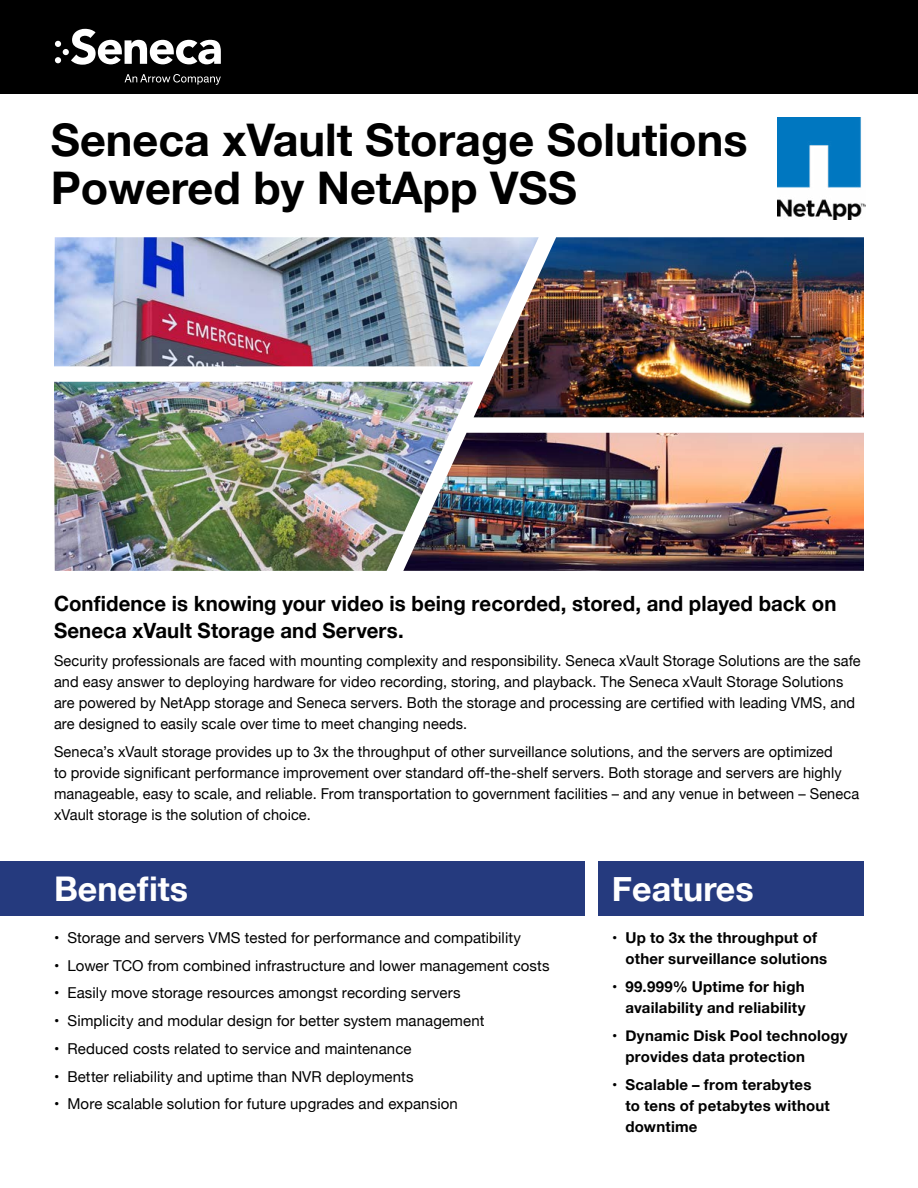
<style>
.page{position:relative;width:918px;height:1188px;background:#fff}
.page>*{position:absolute;margin:0;border:0;box-sizing:border-box;transform-origin:0 0}
.t1{font:700 45px/48px "Helvetica Neue";color:#000}
.t2{font:700 34.05px "Helvetica Neue";color:#fff}
.t3{font:700 21px/27px "Helvetica Neue";letter-spacing:.005em;color:#000}
.t4{font:15px/21px "Helvetica Neue";letter-spacing:.005em;color:#000}
.t5{font:700 15px/21px "Helvetica Neue";letter-spacing:.015em;color:#000}
</style>
<div class="page">
<div style="left:0;top:0;width:918px;height:94px;background:#000"></div>
<svg style="left:55px;top:29px;width:166px;height:36px"></svg>
<svg style="left:125px;top:74px;width:96px;height:11px"></svg>
<div style="left:0;top:861px;width:585px;height:54px;background:#253a7e"></div>
<div style="left:598px;top:861px;width:266px;height:54px;background:#253a7e"></div>
<img style="left:778px;top:117px;width:88px;height:102px">
<img style="left:54px;top:237px;width:420px;height:129px">
<img style="left:54px;top:382px;width:419px;height:189px">
<img style="left:474px;top:237px;width:390px;height:180px">
<img style="left:403px;top:433px;width:461px;height:138px">
<h1 class="t1" style="left:51px;top:117px;width:698px">Seneca xVault Storage Solutions<br>Powered by NetApp VSS</h1>
<h3 class="t3" style="left:54px;top:591px;width:784px">Confidence is knowing your video is being recorded, stored, and played back on<br>Seneca xVault Storage and Servers.</h3>
<p class="t4" style="left:54px;top:651px;width:808px">Security professionals are faced with mounting complexity and responsibility. Seneca xVault Storage Solutions are the safe and easy answer to deploying hardware for video recording, storing, and playback. The Seneca xVault Storage Solutions are powered by NetApp storage and Seneca servers. Both the storage and processing are certified with leading VMS, and are designed to easily scale over time to meet changing needs.</p>
<p class="t4" style="left:54px;top:742px;width:807px">Seneca’s xVault storage provides up to 3x the throughput of other surveillance solutions, and the servers are optimized<br>to provide significant performance improvement over standard off-the-shelf servers. Both storage and servers are highly manageable, easy to scale, and reliable. From transportation to government facilities – and any venue in between – Seneca xVault storage is the solution of choice.</p>
<h2 class="t2" style="left:54px;top:862px;width:136px">Benefits</h2>
<h2 class="t2" style="left:612px;top:862px;width:143px">Features</h2>
<p class="t4" style="left:54px;top:928px;width:469px">• Storage and servers VMS tested for performance and compatibility</p>
<p class="t4" style="left:54px;top:956px;width:497px">• Lower TCO from combined infrastructure and lower management costs</p>
<p class="t4" style="left:54px;top:983px;width:408px">• Easily move storage resources amongst recording servers</p>
<p class="t4" style="left:54px;top:1011px;width:432px">• Simplicity and modular design for better system management</p>
<p class="t4" style="left:54px;top:1039px;width:359px">• Reduced costs related to service and maintenance</p>
<p class="t4" style="left:54px;top:1067px;width:361px">• Better reliability and uptime than NVR deployments</p>
<p class="t4" style="left:54px;top:1094px;width:405px">• More scalable solution for future upgrades and expansion</p>
<p class="t5" style="left:626px;top:928px;width:203px;text-indent:-14px">• Up to 3x the throughput of other surveillance solutions</p>
<p class="t5" style="left:612px;top:977px;width:195px;text-align:right">• 99.999% Uptime for high availability and reliability</p>
<p class="t5" style="left:626px;top:1025px;width:224px;text-indent:-14px">• Dynamic Disk Pool technology provides data protection</p>
<p class="t5" style="left:626px;top:1074px;width:206px;text-indent:-14px">• Scalable – from terabytes<br>to tens of petabytes without downtime</p>
</div>
